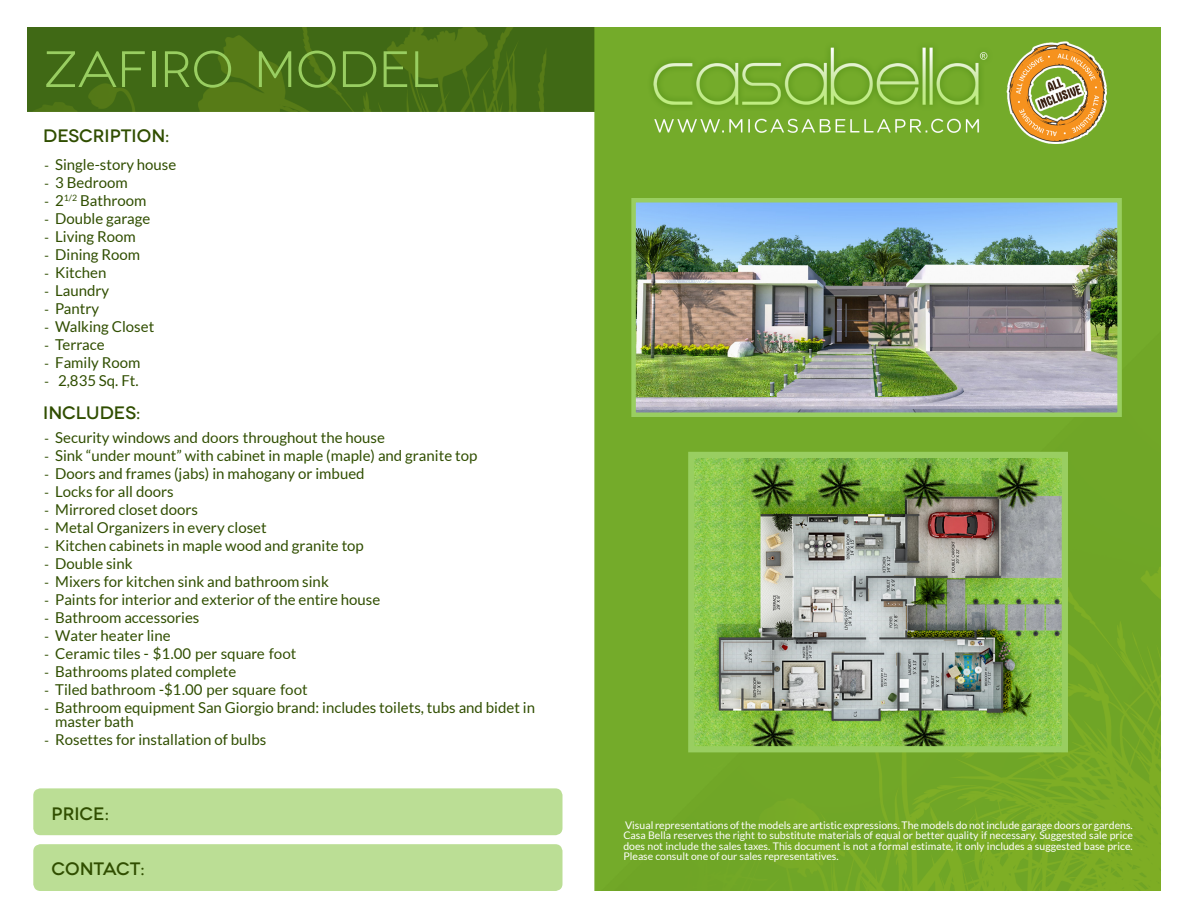
<style>
.page{position:relative;width:1188px;height:918px;background:#fff}
.page>*{position:absolute;margin:0;border:0;box-sizing:border-box;transform-origin:0 0}
.sub_heads{font:51px "Novecentowide";color:#99ce61}
.sub_heads-2{font:500 18px "Novecentowide";color:#304e00}
.sub_heads-3{font:15px "Lato";color:#304e00}
.t1{font:10.5px/10.5px "Lato";color:#fff;text-align:justify}
.s1{font-family:"Franklin Gothic"}
</style>
<div class="page">
<img style="left:27px;top:27px;width:1134px;height:864px">
<img style="left:636px;top:203px;width:481px;height:209px">
<div style="left:631px;top:198px;width:491px;height:219px;border:4px solid #99ce61"></div>
<div style="left:33px;top:844px;width:529px;height:47px;background:#bbde95;border-radius:7px"></div>
<div style="left:33px;top:788px;width:529px;height:47px;background:#bbde95;border-radius:7px"></div>
<img style="left:695px;top:459px;width:366px;height:286px">
<div style="left:688px;top:452px;width:380px;height:300px;border:6px solid #99ce61"></div>
<p class="sub_heads" style="left:43px;top:40px;width:397px">ZAFIRO MODEL</p>
<p class="sub_heads-2" style="left:43px;top:125px;width:128px">DESCRIPTION:</p>
<p class="sub_heads-3" style="left:45px;top:157px;width:133px"><span class="s1">-</span> Single-story house</p>
<p class="sub_heads-3" style="left:45px;top:175px;width:85px"><span class="s1">-</span> 3 Bedroom</p>
<p class="sub_heads-3" style="left:45px;top:193px;width:103px"><span class="s1">-</span> 2<sup>1/2</sup> Bathroom</p>
<p class="sub_heads-3" style="left:45px;top:211px;width:107px"><span class="s1">-</span> Double garage</p>
<p class="sub_heads-3" style="left:45px;top:229px;width:93px"><span class="s1">-</span> Living Room</p>
<p class="sub_heads-3" style="left:45px;top:247px;width:97px"><span class="s1">-</span> Dining Room</p>
<p class="sub_heads-3" style="left:45px;top:265px;width:63px"><span class="s1">-</span> Kitchen</p>
<p class="sub_heads-3" style="left:45px;top:283px;width:66px"><span class="s1">-</span> Laundry</p>
<p class="sub_heads-3" style="left:45px;top:301px;width:56px"><span class="s1">-</span> Pantry</p>
<p class="sub_heads-3" style="left:45px;top:319px;width:111px"><span class="s1">-</span> Walking Closet</p>
<p class="sub_heads-3" style="left:45px;top:337px;width:61px"><span class="s1">-</span> Terrace</p>
<p class="sub_heads-3" style="left:45px;top:355px;width:97px"><span class="s1">-</span> Family Room</p>
<p class="sub_heads-3" style="left:45px;top:373px;width:95px"><span class="s1">-</span> 2,835 Sq. Ft.</p>
<p class="sub_heads-2" style="left:43px;top:402px;width:99px">INCLUDES:</p>
<p class="sub_heads-3" style="left:45px;top:429px;width:342px"><span class="s1">-</span> Security windows and doors throughout the house</p>
<p class="sub_heads-3" style="left:45px;top:447px;width:434px"><span class="s1">-</span> Sink “under mount” with cabinet in maple (maple) and granite top</p>
<p class="sub_heads-3" style="left:45px;top:465px;width:321px"><span class="s1">-</span> Doors and frames (jabs) in mahogany or imbued</p>
<p class="sub_heads-3" style="left:45px;top:483px;width:130px"><span class="s1">-</span> Locks for all doors</p>
<p class="sub_heads-3" style="left:45px;top:501px;width:155px"><span class="s1">-</span> Mirrored closet doors</p>
<p class="sub_heads-3" style="left:45px;top:519px;width:224px"><span class="s1">-</span> Metal Organizers in every closet</p>
<p class="sub_heads-3" style="left:45px;top:537px;width:321px"><span class="s1">-</span> Kitchen cabinets in maple wood and granite top</p>
<p class="sub_heads-3" style="left:45px;top:555px;width:90px"><span class="s1">-</span> Double sink</p>
<p class="sub_heads-3" style="left:45px;top:573px;width:286px"><span class="s1">-</span> Mixers for kitchen sink and bathroom sink</p>
<p class="sub_heads-3" style="left:45px;top:591px;width:337px"><span class="s1">-</span> Paints for interior and exterior of the entire house</p>
<p class="sub_heads-3" style="left:45px;top:609px;width:156px"><span class="s1">-</span> Bathroom accessories</p>
<p class="sub_heads-3" style="left:45px;top:627px;width:127px"><span class="s1">-</span> Water heater line</p>
<p class="sub_heads-3" style="left:45px;top:645px;width:253px"><span class="s1">-</span> Ceramic tiles - $1.00 per square foot</p>
<p class="sub_heads-3" style="left:45px;top:663px;width:193px"><span class="s1">-</span> Bathrooms plated complete</p>
<p class="sub_heads-3" style="left:45px;top:681px;width:264px"><span class="s1">-</span> Tiled bathroom -$1.00 per square foot</p>
<p class="sub_heads-3" style="left:45px;top:699px;width:492px"><span class="s1">-</span> Bathroom equipment San Giorgio brand: includes toilets, tubs and bidet in</p>
<p class="sub_heads-3" style="left:55px;top:713px;width:80px">master bath</p>
<p class="sub_heads-3" style="left:45px;top:731px;width:223px"><span class="s1">-</span> Rosettes for installation of bulbs</p>
<p class="sub_heads-2" style="left:52px;top:803px;width:59px">PRICE:</p>
<p class="sub_heads-2" style="left:52px;top:858px;width:95px">CONTACT:</p>
<p class="t1" style="left:623px;top:820px;width:511px">Visual representations of the models are artistic expressions. The models do not include garage doors or gardens.<br>Casa Bella reserves the right to substitute materials of equal or better quality if necessary. Suggested sale price does not include the sales taxes. This document is not a formal estimate, it only includes a suggested base price.<br>Please consult one of our sales representatives.</p>
</div>
